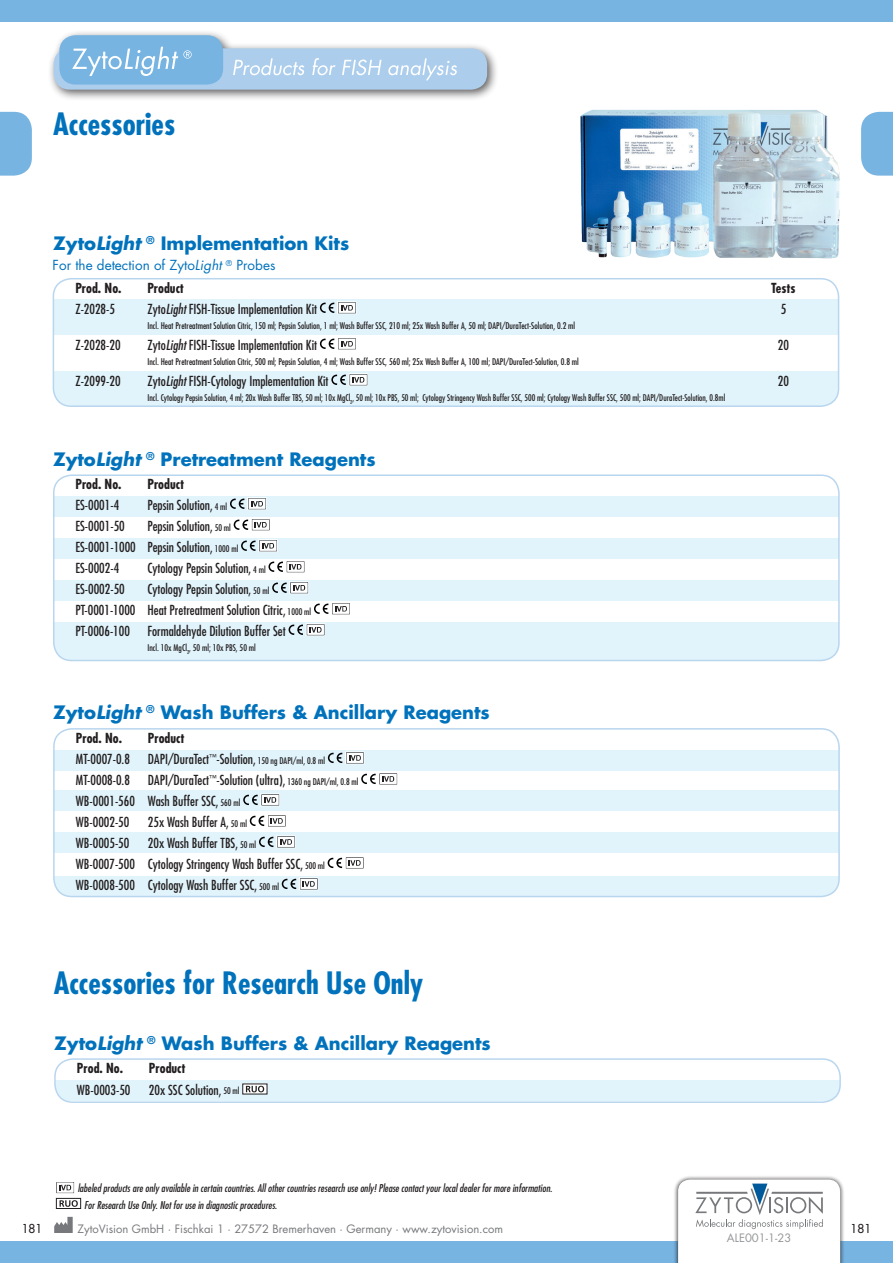
<style>
.page{position:relative;width:893px;height:1263px;background:#fff}
.page>*{position:absolute;margin:0;border:0;box-sizing:border-box;transform-origin:0 0}
.t1{font:700 condensed 30px "Futura Std";color:#0072bc}
.t2{font:700 18px "Futura Std";color:#0072bc}
.t3{font:condensed 13.5px/21px "Futura Std";color:#231f20}
.t4{font:700 condensed 13.5px "Futura Std";color:#231f20}
.t5{font:13.5px "Futura Std";color:#0072bc}
.t6{font:500 12px "Futura Std";color:#231f20}
.t7{font:11.25px "Futura Std";color:#76787b}
.t8{font:11.25px "Futura Std";color:#939598}
.t9{font:italic condensed 10.5px/16.5px "Futura Std";color:#231f20}
.t10{font:condensed 9px "Futura Std";color:#231f20}
.s1{font-style:italic}
.s2{font-size:9px}
</style>
<div class="page">
<svg style="left:0;top:112px;width:32px;height:64px;background:#80b9e4"></svg>
<svg style="left:861px;top:112px;width:32px;height:64px;background:#80b9e4"></svg>
<div style="left:0;top:1242px;width:893px;height:21px;background:#77b4e2"></div>
<svg style="left:54px;top:1217px;width:19px;height:16px"></svg>
<div style="left:48px;top:29px;width:451px;height:73px;background:#231f20;opacity:.75"></div>
<div style="left:54px;top:48px;width:433px;height:42px;background:#acceec;border-radius:16px"></div>
<div style="left:59px;top:35px;width:164px;height:50px;background:#77b4e2;border-radius:16px"></div>
<svg style="left:233px;top:58px;width:224px;height:22px"></svg>
<svg style="left:72px;top:47px;width:120px;height:29px"></svg>
<div style="left:0;top:0;width:893px;height:21px;background:#77b4e2"></div>
<svg style="left:56px;top:1182px;width:19px;height:12px"></svg>
<div style="left:56px;top:1198px;width:25px;height:11px;border:1px solid #231f20"></div>
<svg style="left:60px;top:1200px;width:18px;height:7px"></svg>
<div style="left:673px;top:1175px;width:172px;height:88px;background:#231f20;opacity:.5"></div>
<svg style="left:678px;top:1180px;width:162px;height:83px"></svg>
<div style="left:53px;top:371px;width:786px;height:35px;background:#e1f4fc"></div>
<div style="left:53px;top:299px;width:786px;height:36px;background:#e1f4fc"></div>
<div style="left:53px;top:278px;width:786px;height:129px;border:2px solid #b9d6ef;border-radius:18px"></div>
<svg style="left:320px;top:301px;width:36px;height:13px"></svg>
<svg style="left:320px;top:338px;width:36px;height:12px"></svg>
<svg style="left:331px;top:373px;width:37px;height:13px"></svg>
<div style="left:54px;top:790px;width:785px;height:21px;background:#e1f4fc"></div>
<div style="left:54px;top:749px;width:785px;height:21px;background:#e1f4fc"></div>
<div style="left:54px;top:875px;width:785px;height:21px;background:#e1f4fc"></div>
<div style="left:54px;top:832px;width:785px;height:21px;background:#e1f4fc"></div>
<div style="left:53px;top:728px;width:787px;height:169px;border:2px solid #b9d6ef;border-radius:18px"></div>
<svg style="left:328px;top:751px;width:36px;height:13px"></svg>
<svg style="left:361px;top:773px;width:37px;height:12px"></svg>
<svg style="left:243px;top:793px;width:37px;height:13px"></svg>
<svg style="left:250px;top:815px;width:36px;height:12px"></svg>
<svg style="left:259px;top:835px;width:36px;height:13px"></svg>
<svg style="left:328px;top:857px;width:36px;height:12px"></svg>
<svg style="left:282px;top:877px;width:36px;height:13px"></svg>
<img style="left:580px;top:109px;width:260px;height:150px">
<div style="left:54px;top:538px;width:785px;height:21px;background:#e1f4fc"></div>
<div style="left:54px;top:496px;width:785px;height:21px;background:#e1f4fc"></div>
<div style="left:54px;top:622px;width:785px;height:21px;background:#e1f4fc"></div>
<div style="left:54px;top:580px;width:785px;height:21px;background:#e1f4fc"></div>
<div style="left:54px;top:641px;width:785px;height:19px;background:#e1f4fc"></div>
<div style="left:53px;top:474px;width:787px;height:187px;border:2px solid #b9d6ef;border-radius:18px"></div>
<svg style="left:230px;top:497px;width:36px;height:13px"></svg>
<svg style="left:234px;top:519px;width:36px;height:12px"></svg>
<svg style="left:241px;top:539px;width:37px;height:13px"></svg>
<svg style="left:268px;top:561px;width:37px;height:12px"></svg>
<svg style="left:272px;top:581px;width:37px;height:13px"></svg>
<svg style="left:314px;top:603px;width:36px;height:12px"></svg>
<svg style="left:289px;top:623px;width:36px;height:13px"></svg>
<div style="left:55px;top:1080px;width:785px;height:21px;background:#e1f4fc"></div>
<div style="left:54px;top:1058px;width:787px;height:45px;border:2px solid #b9d6ef;border-radius:18px"></div>
<svg style="left:244px;top:1085px;width:21px;height:7px"></svg>
<svg style="left:246px;top:1086px;width:18px;height:6px"></svg>
<h1 class="t1" style="left:53px;top:106px;width:124px">Accessories</h1>
<h2 class="t2" style="left:53px;top:231px;width:298px">Zyto<span class="s1">Light</span> <sup>®</sup> Implementation Kits</h2>
<p class="t4" style="left:75px;top:280px;width:48px">Prod. No.</p>
<p class="t4" style="left:147px;top:280px;width:38px">Product</p>
<p class="t4" style="left:771px;top:280px;width:26px">Tests</p>
<p class="t3" style="left:75px;top:299px;width:41px">Z-2028-5</p>
<p class="t3" style="left:147px;top:299px;width:171px">Zyto<span class="s1">Light</span> FISH-Tissue Implementation Kit</p>
<p class="t3" style="left:781px;top:299px;width:7px">5</p>
<p class="t10" style="left:147px;top:320px;width:429px">Incl. Heat Pretreatment Solution Citric, 150 ml; Pepsin Solution, 1 ml; Wash Buffer SSC, 210 ml; 25x Wash Buffer A, 50 ml; DAPI/DuraTect-Solution, 0.2 ml</p>
<p class="t3" style="left:75px;top:335px;width:47px">Z-2028-20</p>
<p class="t3" style="left:147px;top:335px;width:171px">Zyto<span class="s1">Light</span> FISH-Tissue Implementation Kit</p>
<p class="t3" style="left:778px;top:335px;width:13px">20</p>
<p class="t10" style="left:147px;top:356px;width:433px">Incl. Heat Pretreatment Solution Citric, 500 ml; Pepsin Solution, 4 ml; Wash Buffer SSC, 560 ml; 25x Wash Buffer A, 100 ml; DAPI/DuraTect-Solution, 0.8 ml</p>
<p class="t3" style="left:75px;top:371px;width:47px">Z-2099-20</p>
<p class="t3" style="left:147px;top:371px;width:183px">Zyto<span class="s1">Light</span> FISH-Cytology Implementation Kit</p>
<p class="t3" style="left:778px;top:371px;width:13px">20</p>
<p class="t10" style="left:147px;top:392px;width:579px">Incl. Cytology Pepsin Solution, 4 ml; 20x Wash Buffer TBS, 50 ml; 10x MgCl<sub>2</sub>, 50 ml; 10x PBS, 50 ml; Cytology Stringency Wash Buffer SSC, 500 ml; Cytology Wash Buffer SSC, 500 ml; DAPI/DuraTect-Solution, 0.8ml</p>
<p class="t5" style="left:53px;top:256px;width:224px">For the detection of Zyto<span class="s1">Light</span> <sup>®</sup> Probes</p>
<h2 class="t2" style="left:53px;top:447px;width:324px">Zyto<span class="s1">Light</span> <sup>®</sup> Pretreatment Reagents</h2>
<p class="t4" style="left:75px;top:476px;width:48px">Prod. No.</p>
<p class="t4" style="left:147px;top:476px;width:38px">Product</p>
<p class="t3" style="left:75px;top:494px;width:45px">ES-0001-4</p>
<p class="t3" style="left:147px;top:494px;width:81px">Pepsin Solution, <span class="s2">4 ml</span></p>
<p class="t3" style="left:75px;top:515px;width:51px">ES-0001-50</p>
<p class="t3" style="left:75px;top:515px;width:164px;text-indent:72px">Pepsin Solution, <span class="s2">50 ml<br></span>ES-0001-1000 Pepsin Solution, <span class="s2">1000 ml<br></span>ES-0002-4</p>
<p class="t3" style="left:147px;top:557px;width:120px">Cytology Pepsin Solution, <span class="s2">4 ml</span></p>
<p class="t3" style="left:75px;top:578px;width:237px;text-indent:72px">Cytology Pepsin Solution, <span class="s2">50 ml<br></span>PT-0001-1000 Heat Pretreatment Solution Citric, <span class="s2">1000 ml<br></span>PT-0006-100</p>
<p class="t3" style="left:75px;top:578px;width:51px">ES-0002-50</p>
<p class="t3" style="left:147px;top:620px;width:140px">Formaldehyde Dilution Buffer Set</p>
<p class="t10" style="left:147px;top:642px;width:110px">Incl. 10x MgCl<sub>2</sub>, 50 ml; 10x PBS, 50 ml</p>
<h2 class="t2" style="left:53px;top:701px;width:438px">Zyto<span class="s1">Light</span> <sup>®</sup> Wash Buffers &amp; Ancillary Reagents</h2>
<p class="t4" style="left:76px;top:730px;width:48px">Prod. No.</p>
<p class="t4" style="left:148px;top:730px;width:38px">Product</p>
<p class="t3" style="left:76px;top:749px;width:55px">MT-0007-0.8</p>
<p class="t3" style="left:148px;top:749px;width:179px">DAPI/DuraTect<sup>™</sup>-Solution, <span class="s2">150 ng DAPI/ml, 0.8 ml</span></p>
<p class="t3" style="left:76px;top:770px;width:55px">MT-0008-0.8</p>
<p class="t3" style="left:76px;top:770px;width:284px;text-indent:72px">DAPI/DuraTect<sup>™</sup>-Solution (ultra), <span class="s2">1360 ng DAPI/ml, 0.8 ml<br></span>WB-0001-560 Wash Buffer SSC, <span class="s2">560 ml<br></span>WB-0002-50</p>
<p class="t3" style="left:148px;top:812px;width:101px">25x Wash Buffer A, <span class="s2">50 ml</span></p>
<p class="t3" style="left:76px;top:833px;width:250px;text-indent:72px">20x Wash Buffer TBS, <span class="s2">50 ml<br></span>WB-0007-500 Cytology Stringency Wash Buffer SSC, <span class="s2">500 ml<br></span>WB-0008-500 Cytology Wash Buffer SSC, <span class="s2">500 ml</span></p>
<p class="t3" style="left:76px;top:833px;width:55px">WB-0005-50</p>
<h1 class="t1" style="left:54px;top:965px;width:371px">Accessories for Research Use Only</h1>
<h2 class="t2" style="left:54px;top:1031px;width:438px">Zyto<span class="s1">Light</span> <sup>®</sup> Wash Buffers &amp; Ancillary Reagents</h2>
<p class="t4" style="left:77px;top:1060px;width:48px">Prod. No.</p>
<p class="t4" style="left:149px;top:1060px;width:38px">Product</p>
<p class="t3" style="left:77px;top:1079px;width:55px">WB-0003-50</p>
<p class="t3" style="left:149px;top:1079px;width:92px">20x SSC Solution, <span class="s2">50 ml</span></p>
<p class="t9" style="left:84px;top:1180px;width:470px;text-indent:-6px">labeled products are only available in certain countries. All other countries research use only! Please contact your local dealer for more information.<br>For Research Use Only. Not for use in diagnostic procedures.</p>
<p class="t6" style="left:22px;top:1221px;width:22px">181</p>
<p class="t7" style="left:78px;top:1222px;width:427px">ZytoVision GmbH · Fischkai 1 · 27572 Bremerhaven · Germany · www.zytovision.com</p>
<p class="t6" style="left:850px;top:1221px;width:22px">181</p>
<p class="t8" style="left:730px;top:1230px;width:61px">ILE001-1-20</p>
<p class="t8" style="left:727px;top:1230px;width:66px">ALE001-1-23</p>
</div>
